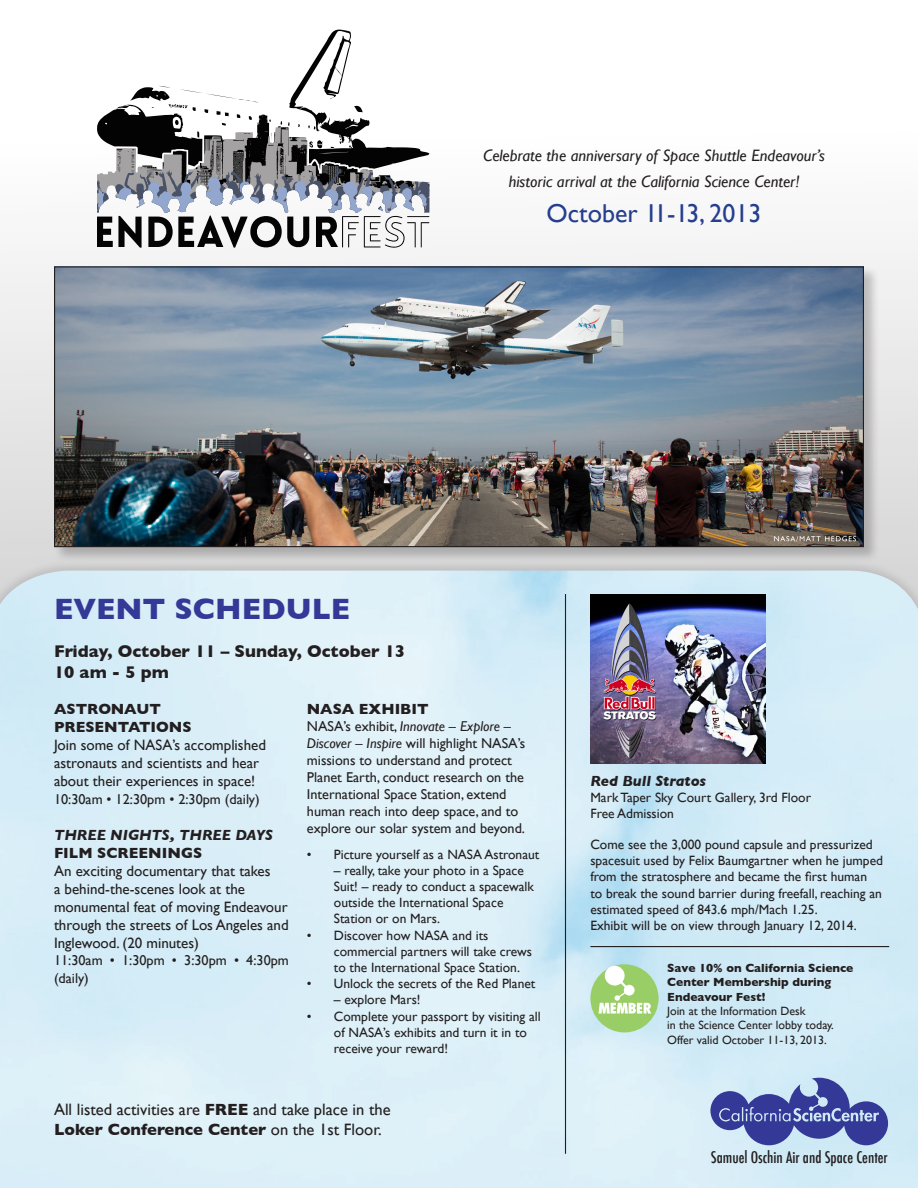
<style>
.page{position:relative;width:918px;height:1188px;background:#fff}
.page>*{position:absolute;margin:0;border:0;box-sizing:border-box;transform-origin:0 0}
.t1{font:700 30px "Gill Sans";color:#343896}
.t2{font:25.95px "Gill Sans";color:#253f8e}
.t3{font:700 17.25px "Gill Sans";color:#231f20}
.t4{font:italic 16.5px/25.5px "Gill Sans";color:#231f20;text-align:center}
.t5{font:16.5px "Gill Sans";color:#231f20}
.t6{font:700 16.5px "Gill Sans";color:#231f20}
.t7{font:500 condensed 15.6px "Futura";color:#231f20}
.t8{font:15px/18px "Gill Sans";color:#231f20}
.t9{font:italic 700 15px/18px "Gill Sans";color:#231f20}
.t10{font:700 15px "Gill Sans";color:#231f20}
.t11{font:14.25px/17.1px "Gill Sans";color:#231f20}
.t12{font:13.5px/16.2px "Gill Sans";color:#231f20}
.t13{font:700 12px/14.4px "Gill Sans";color:#231f20}
.t14{font:12px "Gill Sans";color:#231f20}
.s1{font-weight:700}
.s2{font-style:normal}
.s3{font-style:italic}
.s4{font-weight:400}
</style>
<div class="page">
<svg style="left:0;top:29px;width:918px;height:530px"></svg>
<img style="left:0;top:571px;width:918px;height:617px">
<svg style="left:95px;top:30px;width:335px;height:140px"></svg>
<svg style="left:97px;top:115px;width:333px;height:136px"></svg>
<div style="left:53px;top:266px;width:826px;height:297px;background:#231f20;opacity:.25"></div>
<img style="left:56px;top:268px;width:806px;height:277px">
<svg style="left:710px;top:1078px;width:178px;height:67px;background:#7c8ac2"></svg>
<img style="left:590px;top:594px;width:176px;height:169px">
<hr style="left:565px;top:594px;width:1px;height:560px;background:#231f20">
<div style="left:590px;top:964px;width:69px;height:68px;background:#99cd65;border-radius:50%"></div>
<div style="left:605px;top:966px;width:20px;height:20px;background:#fff;border-radius:50%"></div>
<svg style="left:599px;top:972px;width:52px;height:42px"></svg>
<hr style="left:590px;top:946px;width:299px;height:1px;background:#231f20">
<svg style="left:774px;top:536px;width:82px;height:5px"></svg>
<p class="t4" style="left:483px;top:143px;width:343px">Celebrate the anniversary of Space Shuttle Endeavour’s historic arrival at the California Science Center!</p>
<p class="t2" style="left:547px;top:198px;width:216px">October 11-13, 2013</p>
<p class="t1" style="left:54px;top:591px;width:298px">EVENT SCHEDULE</p>
<p class="t3" style="left:54px;top:641px;width:353px">Friday, October 11 – Sunday, October 13</p>
<p class="t3" style="left:54px;top:662px;width:116px">10 am - 5 pm</p>
<p class="t8" style="left:54px;top:699px;width:214px"><span class="s1">ASTRONAUT<br>PRESENTATIONS<br></span>Join some of NASA’s accomplished astronauts and scientists and hear about their experiences in space!</p>
<p class="t11" style="left:54px;top:790px;width:207px">10:30am • 12:30pm • 2:30pm (daily)</p>
<p class="t9" style="left:54px;top:826px;width:220px">THREE NIGHTS, THREE DAYS<br><span class="s2">FILM SCREENINGS</span></p>
<p class="t8" style="left:54px;top:861px;width:236px">An exciting documentary that takes<br>a behind-the-scenes look at the monumental feat of moving Endeavour through the streets of Los Angeles and Inglewood. (20 minutes)</p>
<p class="t11" style="left:54px;top:951px;width:236px;line-height:18px">11:30am • 1:30pm • 3:30pm • 4:30pm (daily)</p>
<p class="t10" style="left:307px;top:700px;width:123px">NASA EXHIBIT</p>
<p class="t11" style="left:307px;top:717px;width:220px">NASA’s exhibit, <span class="s3">Innovate – Explore –<br>Discover – Inspire</span> will highlight NASA’s missions to understand and protect</p>
<p class="t11" style="left:307px;top:769px;width:220px">Planet Earth, conduct research on the International Space Station, extend human reach into deep space, and to explore our solar system and beyond.</p>
<p class="t12" style="left:307px;top:846px;width:234px">• Picture yourself as a NASA Astronaut</p>
<p class="t12" style="left:334px;top:862px;width:202px">– really, take your photo in a Space<br>Suit! – ready to conduct a spacewalk outside the International Space<br>Station or on Mars.</p>
<p class="t12" style="left:334px;top:927px;width:200px;text-indent:-27px">• Discover how NASA and its commercial partners will take crews to the International Space Station.</p>
<p class="t12" style="left:307px;top:975px;width:230px">• Unlock the secrets of the Red Planet</p>
<p class="t12" style="left:334px;top:992px;width:88px">– explore Mars!</p>
<p class="t12" style="left:334px;top:1008px;width:208px;text-indent:-27px">• Complete your passport by visiting all of NASA’s exhibits and turn it in to receive your reward!</p>
<p class="t5" style="left:54px;top:1100px;width:338px">All listed activities are <span class="s1">FREE</span> and take place in the</p>
<p class="t6" style="left:54px;top:1120px;width:329px">Loker Conference Center <span class="s4">on the 1st Floor.</span></p>
<p class="t9" style="left:590px;top:772px;width:117px">Red Bull Stratos</p>
<p class="t12" style="left:590px;top:789px;width:222px">Mark Taper Sky Court Gallery, 3rd Floor</p>
<p class="t12" style="left:590px;top:806px;width:85px">Free Admission</p>
<p class="t12" style="left:590px;top:836px;width:294px">Come see the 3,000 pound capsule and pressurized spacesuit used by Felix Baumgartner when he jumped from the stratosphere and became the first human<br>to break the sound barrier during freefall, reaching an estimated speed of 843.6 mph/Mach 1.25.</p>
<p class="t12" style="left:590px;top:917px;width:268px">Exhibit will be on view through January 12, 2014.</p>
<p class="t13" style="left:667px;top:961px;width:188px">Save 10% on California Science<br>Center Membership during<br>Endeavour Fest!<br><span class="s4">Join at the Information Desk</span></p>
<p class="t14" style="left:667px;top:1018px;width:168px">in the Science Center lobby today.</p>
<p class="t14" style="left:667px;top:1033px;width:161px">Offer valid October 11-13, 2013.</p>
<p class="t7" style="left:711px;top:1147px;width:178px">Samuel Oschin Air and Space Center</p>
</div>
